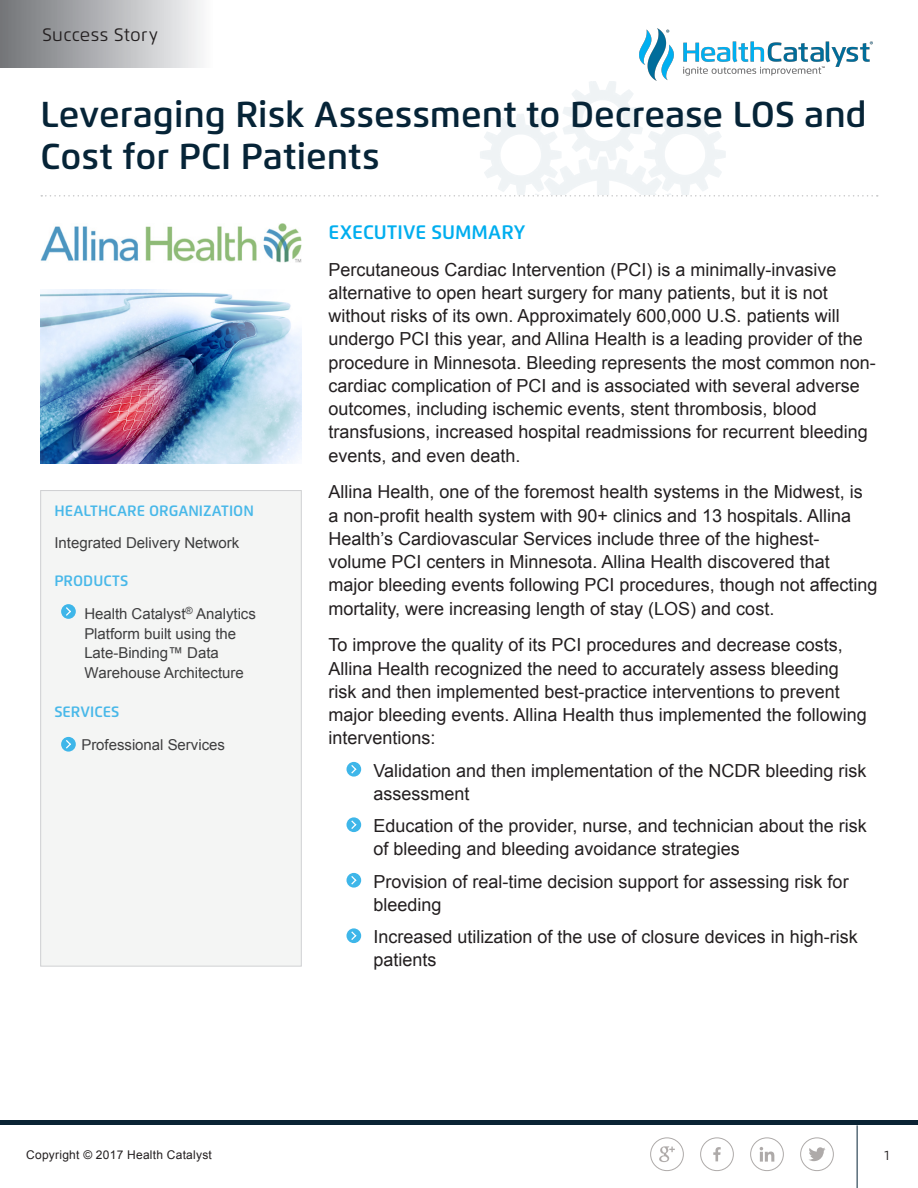
<style>
.page{position:relative;width:918px;height:1188px;background:#fff}
.page>*{position:absolute;margin:0;border:0;box-sizing:border-box;transform-origin:0 0}
.Main_title{font:600 36px/42px "Flexo";color:#062437}
.Section_Title{font:600 19.5px "Flexo";color:#00aeef}
.Body_Copy{font:18px/23.2px "Arial";color:#231f20}
.Bullets__add_graphic{font:18px/23.2px "Arial";color:#231f20}
.t1{font:18px "Flexo";letter-spacing:.02em;color:#231f20}
.Sidebar_bullets{font:15px/19.5px "Arial";color:#3e3e3f}
.Sidebar_header{font:600 15px "Flexo";color:#48b8e9}
.Sidebar_body_copy{font:15px "Arial";color:#3e3e3f}
.t2{font:13.5px "Flexo";color:#231f20}
.t3{font:12px "Arial";letter-spacing:.02em;color:#231f20}
</style>
<div class="page">
<svg style="left:659px;top:1146px;width:16px;height:16px"></svg>
<div style="left:650px;top:1137px;width:34px;height:34px;border:1px solid #aeaaa9;border-radius:50%"></div>
<hr style="left:857px;top:1125px;width:1px;height:63px;background:#062437">
<div style="left:0;top:1120px;width:918px;height:5px;background:#0a2334"></div>
<svg style="left:809px;top:1147px;width:17px;height:14px"></svg>
<div style="left:800px;top:1137px;width:34px;height:34px;border:1px solid #aeaaa9;border-radius:50%"></div>
<svg style="left:713px;top:1147px;width:8px;height:14px"></svg>
<div style="left:700px;top:1137px;width:34px;height:34px;border:1px solid #aeaaa9;border-radius:50%"></div>
<svg style="left:760px;top:1147px;width:14px;height:15px"></svg>
<div style="left:750px;top:1137px;width:34px;height:34px;border:1px solid #aeaaa9;border-radius:50%"></div>
<div style="left:0;top:0;width:214px;height:68px;background:linear-gradient(to right,#717377,#fafbfc)"></div>
<svg style="left:41px;top:195px;width:837px;height:1px"></svg>
<img style="left:40px;top:289px;width:262px;height:174px">
<div style="left:41px;top:491px;width:260px;height:475px;background:#f4f5f4"></div>
<svg style="left:61px;top:604px;width:15px;height:15px"></svg>
<svg style="left:65px;top:606px;width:7px;height:11px"></svg>
<svg style="left:61px;top:737px;width:15px;height:15px"></svg>
<svg style="left:65px;top:739px;width:7px;height:11px"></svg>
<div style="left:40px;top:490px;width:262px;height:476px;border:1px solid #cfd0d2"></div>
<svg style="left:346px;top:762px;width:15px;height:15px"></svg>
<svg style="left:350px;top:764px;width:8px;height:11px"></svg>
<svg style="left:346px;top:817px;width:15px;height:15px"></svg>
<svg style="left:350px;top:819px;width:8px;height:11px"></svg>
<svg style="left:346px;top:873px;width:15px;height:15px"></svg>
<svg style="left:350px;top:875px;width:8px;height:11px"></svg>
<svg style="left:346px;top:928px;width:15px;height:15px"></svg>
<svg style="left:350px;top:930px;width:8px;height:11px"></svg>
<img style="left:40px;top:223px;width:262px;height:39px">
<img style="left:640px;top:28px;width:232px;height:52px">
<p class="t1" style="left:42px;top:24px;width:117px">Success Story</p>
<p class="Main_title" style="left:40px;top:94px;width:828px">Leveraging Risk Assessment to Decrease LOS and<br>Cost for PCI Patients</p>
<p class="Sidebar_header" style="left:54px;top:502px;width:201px">HEALTHCARE ORGANIZATION</p>
<p class="Sidebar_body_copy" style="left:54px;top:533px;width:187px">Integrated Delivery Network</p>
<p class="Sidebar_header" style="left:54px;top:571px;width:76px">PRODUCTS</p>
<p class="Sidebar_bullets" style="left:84px;top:604px;width:173px">Health Catalyst<sup>®</sup> Analytics<br>Platform built using the<br>Late-Binding™ Data<br>Warehouse Architecture</p>
<p class="Sidebar_header" style="left:54px;top:703px;width:67px">SERVICES</p>
<p class="Sidebar_bullets" style="left:81px;top:735px;width:145px">Professional Services</p>
<p class="Section_Title" style="left:328px;top:220px;width:198px">EXECUTIVE SUMMARY</p>
<p class="Body_Copy" style="left:328px;top:258px;width:549px">Percutaneous Cardiac Intervention (PCI) is a minimally-invasive alternative to open heart surgery for many patients, but it is not without risks of its own. Approximately 600,000 U.S. patients will undergo PCI this year, and Allina Health is a leading provider of the procedure in Minnesota. Bleeding represents the most common non&shy;cardiac complication of PCI and is associated with several adverse outcomes, including ischemic events, stent thrombosis, blood transfusions, increased hospital readmissions for recurrent bleeding events, and even death.</p>
<p class="Body_Copy" style="left:328px;top:481px;width:550px">Allina Health, one of the foremost health systems in the Midwest, is<br>a non-profit health system with 90+ clinics and 13 hospitals. Allina Health’s Cardiovascular Services include three of the highest&shy;volume PCI centers in Minnesota. Allina Health discovered that major bleeding events following PCI procedures, though not affecting mortality, were increasing length of stay (LOS) and cost.</p>
<p class="Body_Copy" style="left:328px;top:634px;width:540px">To improve the quality of its PCI procedures and decrease costs, Allina Health recognized the need to accurately assess bleeding risk and then implemented best-practice interventions to prevent major bleeding events. Allina Health thus implemented the following interventions:</p>
<p class="Bullets__add_graphic" style="left:374px;top:759px;width:494px">Validation and then implementation of the NCDR bleeding risk assessment</p>
<p class="Bullets__add_graphic" style="left:374px;top:814px;width:495px">Education of the provider, nurse, and technician about the risk of bleeding and bleeding avoidance strategies</p>
<p class="Bullets__add_graphic" style="left:374px;top:870px;width:477px">Provision of real-time decision support for assessing risk for bleeding</p>
<p class="Bullets__add_graphic" style="left:374px;top:925px;width:486px">Increased utilization of the use of closure devices in high-risk patients</p>
<p class="t3" style="left:26px;top:1147px;width:187px">Copyright © 2017 Health Catalyst</p>
<p class="t2" style="left:884px;top:1147px;width:6px">1</p>
</div>
